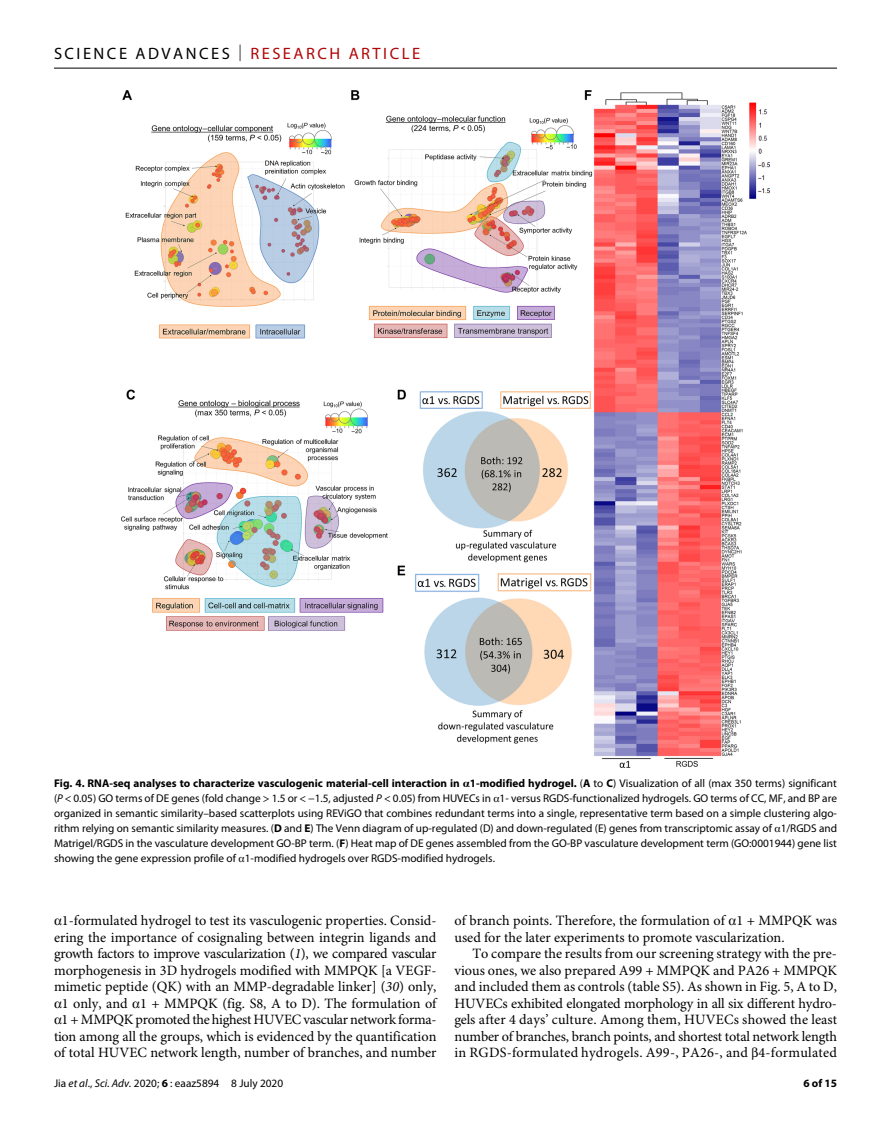
<style>
.page{position:relative;width:891px;height:1134px;background:#fff}
.page>*{position:absolute;margin:0;border:0;box-sizing:border-box;transform-origin:0 0}
.t1{font:16.5px "Myriad Pro";letter-spacing:.15em;color:#000}
.t2{font:14.25px/16.5px "Minion Pro";color:#000;text-align:center}
.t3{font:11.25px/15px "Myriad Pro";color:#000;text-align:justify}
.t4{font:700 11.25px "Myriad Pro";color:#000}
.s1{font-weight:300}
.s2{color:#b10508}
.s3{font-weight:700}
.s4{font-style:italic}
</style>
<div class="page">
<hr style="left:54px;top:68px;width:783px;height:1px;background:#000">
<img style="left:122px;top:90px;width:648px;height:677px">
<p class="t1" style="left:54px;top:40px;width:368px">SCIENCE ADVANCES <span class="s1">|</span> <span class="s2">RESEARCH ARTICLE</span></p>
<p class="t3" style="left:54px;top:776px;width:785px"><span class="s3">Fig. 4. RNA-seq analyses to characterize vasculogenic material-cell interaction in 1-modified hydrogel.</span> (<span class="s3">A</span> to <span class="s3">C</span>) Visualization of all (max 350 terms) significant (<span class="s4">P</span> &lt; 0.05) GO terms of DE genes (fold change &gt; 1.5 or &lt; −1.5, adjusted <span class="s4">P</span> &lt; 0.05) from HUVECs in 1- versus RGDS-functionalized hydrogels. GO terms of CC, MF, and BP are organized in semantic similarity–based scatterplots using REViGO that combines redundant terms into a single, representative term based on a simple clustering algo&shy;rithm relying on semantic similarity measures. (<span class="s3">D</span> and <span class="s3">E</span>) The Venn diagram of up-regulated (D) and down-regulated (E) genes from transcriptomic assay of 1/RGDS and Matrigel/RGDS in the vasculature development GO-BP term. (<span class="s3">F</span>) Heat map of DE genes assembled from the GO-BP vasculature development term (GO:0001944) gene list showing the gene expression profile of 1-modified hydrogels over RGDS-modified hydrogels.</p>
<p class="t2" style="left:54px;top:914px;width:384px">1-formulated hydrogel to test its vasculogenic properties. Consid&shy;ering the importance of cosignaling between integrin ligands and growth factors to improve vascularization (<span class="s4">1</span>), we compared vascular morphogenesis in 3D hydrogels modified with MMPQK [a VEGF&shy;mimetic peptide (QK) with an MMP-degradable linker] (<span class="s4">30</span>) only, 1 only, and 1 + MMPQK (fig. S8, A to D). The formulation of 1 + MMPQK promoted the highest HUVEC vascular network forma&shy;tion among all the groups, which is evidenced by the quantification of total HUVEC network length, number of branches, and number</p>
<p class="t2" style="left:454px;top:914px;width:384px;text-align:left">of branch points. Therefore, the formulation of 1 + MMPQK was used for the later experiments to promote vascularization.</p>
<p class="t2" style="left:454px;top:947px;width:384px;text-align:justify;text-indent:18px">To compare the results from our screening strategy with the pre&shy;vious ones, we also prepared A99 + MMPQK and PA26 + MMPQK and included them as controls (table S5). As shown in Fig. 5, A to D, HUVECs exhibited elongated morphology in all six different hydro&shy;gels after 4 days’ culture. Among them, HUVECs showed the least number of branches, branch points, and shortest total network length in RGDS-formulated hydrogels. A99-, PA26-, and 4-formulated</p>
<p class="t3" style="left:54px;top:1076px;width:231px">Jia <span class="s4">et al</span>., <span class="s4">Sci. Adv.</span> 2020; <span class="s3">6</span> : eaaz5894 8 July 2020</p>
<p class="t4" style="left:803px;top:1074px;width:35px">6 of 15</p>
</div>
